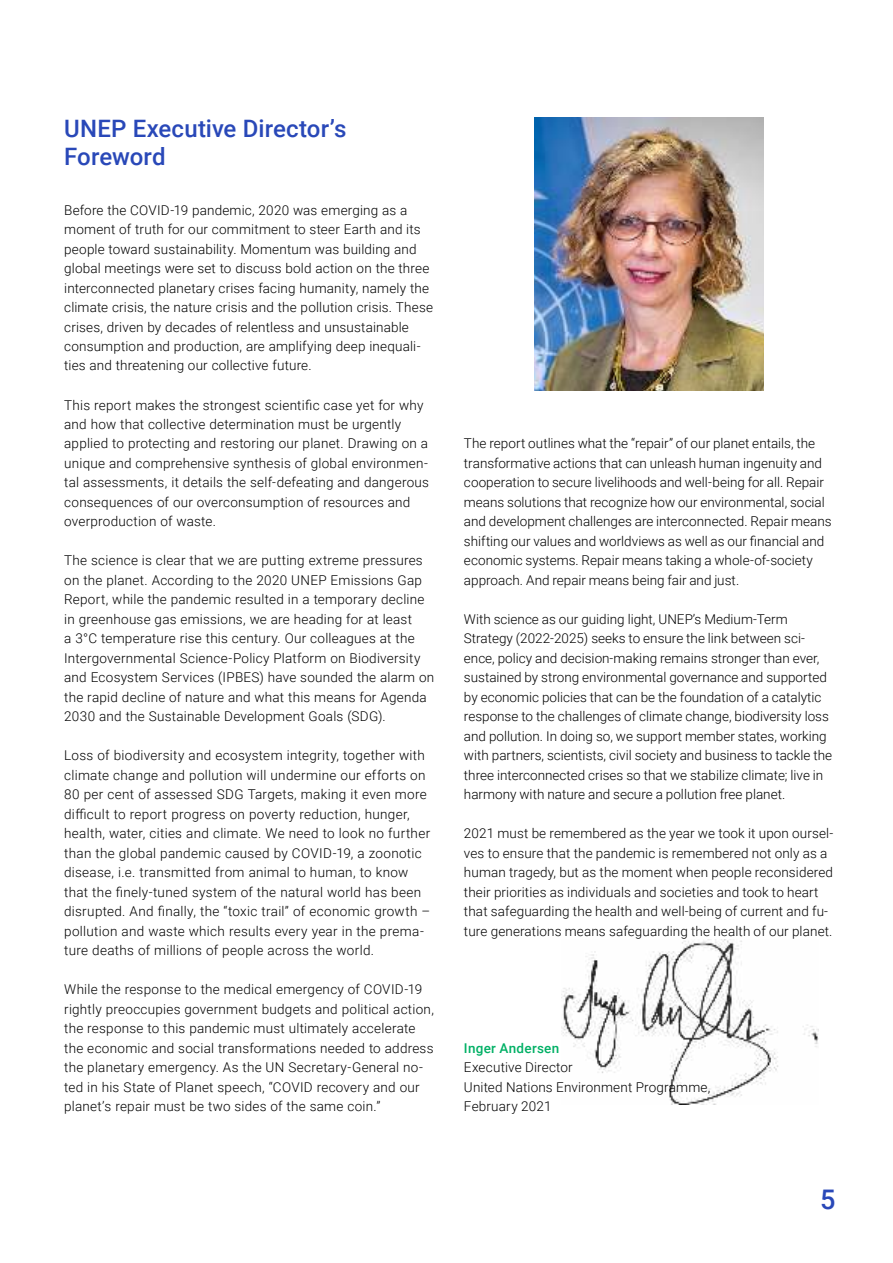
<style>
.page{position:relative;width:893px;height:1263px;background:#fff}
.page>*{position:absolute;margin:0;border:0;box-sizing:border-box;transform-origin:0 0}
.t1{font:500 27px "Roboto";color:#2948b8}
.t2{font:500 24px/28.5px "Roboto";letter-spacing:.005em;color:#2948b8}
.t3{font:300 13.5px/19.5px "Roboto";letter-spacing:.01em;color:#000}
.t4{font:500 13.5px "Roboto";letter-spacing:.02em;color:#00b065}
</style>
<div class="page">
<img style="left:535px;top:117px;width:229px;height:273px">
<img style="left:561px;top:939px;width:258px;height:165px">
<h2 class="t2" style="left:64px;top:113px;width:284px">UNEP Executive Director’s<br>Foreword</h2>
<p class="t3" style="left:64px;top:199px;width:370px">Before the COVID-19 pandemic, 2020 was emerging as a moment of truth for our commitment to steer Earth and its people toward sustainability. Momentum was building and global meetings were set to discuss bold action on the three interconnected planetary crises facing humanity, namely the climate crisis, the nature crisis and the pollution crisis. These crises, driven by decades of relentless and unsustainable consumption and production, are amplifying deep inequali&shy;ties and threatening our collective future.</p>
<p class="t3" style="left:64px;top:394px;width:366px">This report makes the strongest scientific case yet for why and how that collective determination must be urgently applied to protecting and restoring our planet. Drawing on a unique and comprehensive synthesis of global environmen&shy;tal assessments, it details the self-defeating and dangerous consequences of our overconsumption of resources and overproduction of waste.</p>
<p class="t3" style="left:64px;top:550px;width:372px">The science is clear that we are putting extreme pressures on the planet. According to the 2020 UNEP Emissions Gap Report, while the pandemic resulted in a temporary decline in greenhouse gas emissions, we are heading for at least<br>a 3°C temperature rise this century. Our colleagues at the Intergovernmental Science-Policy Platform on Biodiversity and Ecosystem Services (IPBES) have sounded the alarm on the rapid decline of nature and what this means for Agenda 2030 and the Sustainable Development Goals (SDG).</p>
<p class="t3" style="left:64px;top:745px;width:368px">Loss of biodiversity and ecosystem integrity, together with climate change and pollution will undermine our efforts on 80 per cent of assessed SDG Targets, making it even more difficult to report progress on poverty reduction, hunger, health, water, cities and climate. We need to look no further than the global pandemic caused by COVID-19, a zoonotic disease, i.e. transmitted from animal to human, to know that the finely-tuned system of the natural world has been disrupted. And finally, the “toxic trail” of economic growth – pollution and waste which results every year in the prema&shy;ture deaths of millions of people across the world.</p>
<p class="t3" style="left:64px;top:979px;width:371px">While the response to the medical emergency of COVID-19 rightly preoccupies government budgets and political action, the response to this pandemic must ultimately accelerate the economic and social transformations needed to address the planetary emergency. As the UN Secretary-General no&shy;ted in his State of Planet speech, “COVID recovery and our planet’s repair must be two sides of the same coin.”</p>
<p class="t3" style="left:464px;top:433px;width:369px">The report outlines what the “repair” of our planet entails, the transformative actions that can unleash human ingenuity and cooperation to secure livelihoods and well-being for all. Repair means solutions that recognize how our environmental, social and development challenges are interconnected. Repair means shifting our values and worldviews as well as our financial and economic systems. Repair means taking a whole-of-society approach. And repair means being fair and just.</p>
<p class="t3" style="left:464px;top:609px;width:370px">With science as our guiding light, UNEP’s Medium-Term Strategy (2022-2025) seeks to ensure the link between sci&shy;ence, policy and decision-making remains stronger than ever, sustained by strong environmental governance and supported by economic policies that can be the foundation of a catalytic response to the challenges of climate change, biodiversity loss and pollution. In doing so, we support member states, working with partners, scientists, civil society and business to tackle the three interconnected crises so that we stabilize climate; live in harmony with nature and secure a pollution free planet.</p>
<p class="t3" style="left:464px;top:823px;width:371px">2021 must be remembered as the year we took it upon oursel&shy;ves to ensure that the pandemic is remembered not only as a human tragedy, but as the moment when people reconsidered their priorities as individuals and societies and took to heart that safeguarding the health and well-being of current and fu&shy;ture generations means safeguarding the health of our planet.</p>
<p class="t4" style="left:464px;top:1042px;width:97px">Inger Andersen</p>
<p class="t3" style="left:464px;top:1057px;width:248px">Executive Director<br>United Nations Environment Programme,<br>February 2021</p>
<h1 class="t1" style="left:820px;top:1188px;width:17px">5</h1>
</div>
